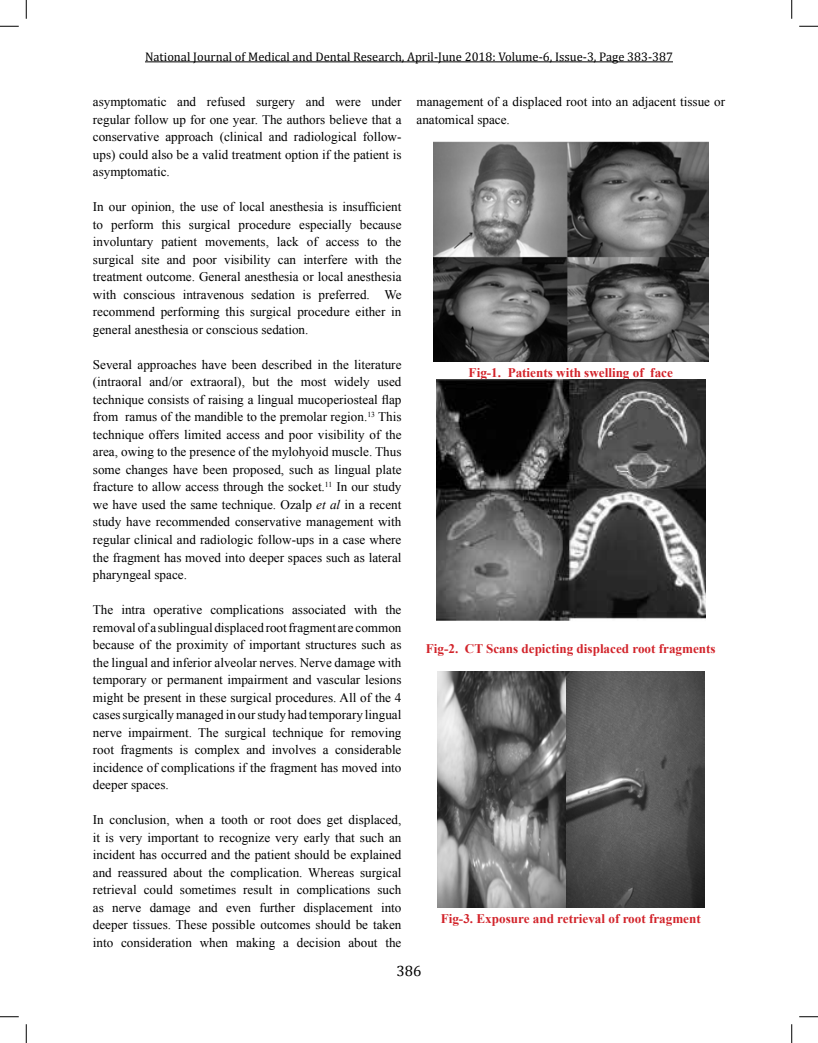
<style>
.page{position:relative;width:818px;height:1043px;background:#fff}
.page>*{position:absolute;margin:0;border:0;box-sizing:border-box;transform-origin:0 0}
.t1{font:15px "Cambria";color:#000}
.t2{font:13.12px/17.5px "Times New Roman";color:#000;text-align:justify}
.t3{font:700 13.12px "Times New Roman";color:#d2232a}
.t4{font:12.5px "Cambria";color:#000}
.s1{font-style:italic}
</style>
<div class="page">
<hr style="left:145px;top:61px;width:528px;height:1px;background:#000">
<img style="left:433px;top:141px;width:275px;height:220px">
<img style="left:436px;top:380px;width:269px;height:241px">
<img style="left:437px;top:671px;width:267px;height:236px">
<svg style="left:0;top:25px;width:19px;height:2px"></svg>
<svg style="left:799px;top:25px;width:19px;height:2px"></svg>
<svg style="left:0;top:1016px;width:19px;height:1px"></svg>
<svg style="left:799px;top:1016px;width:19px;height:1px"></svg>
<svg style="left:25px;top:0;width:2px;height:19px"></svg>
<svg style="left:25px;top:1024px;width:2px;height:18px"></svg>
<svg style="left:791px;top:0;width:1px;height:19px"></svg>
<svg style="left:791px;top:1024px;width:1px;height:18px"></svg>
<p class="t4" style="left:145px;top:49px;width:529px">National Journal of Medical and Dental Research, April-June 2018: Volume-6, Issue-3, Page 383-387</p>
<p class="t2" style="left:416px;top:93px;width:310px">management of a displaced root into an adjacent tissue or anatomical space.</p>
<p class="t2" style="left:93px;top:93px;width:310px">asymptomatic and refused surgery and were under regular follow up for one year. The authors believe that a conservative approach (clinical and radiological follow&shy;ups) could also be a valid treatment option if the patient is asymptomatic.</p>
<p class="t2" style="left:93px;top:198px;width:310px">In our opinion, the use of local anesthesia is insufficient to perform this surgical procedure especially because involuntary patient movements, lack of access to the surgical site and poor visibility can interfere with the treatment outcome. General anesthesia or local anesthesia with conscious intravenous sedation is preferred. We recommend performing this surgical procedure either in general anesthesia or conscious sedation.</p>
<p class="t2" style="left:93px;top:355px;width:310px">Several approaches have been described in the literature (intraoral and/or extraoral), but the most widely used technique consists of raising a lingual mucoperiosteal flap from ramus of the mandible to the premolar region.<sup>13</sup> This technique offers limited access and poor visibility of the area, owing to the presence of the mylohyoid muscle. Thus some changes have been proposed, such as lingual plate fracture to allow access through the socket.<sup>11</sup> In our study we have used the same technique. Ozalp <span class="s1">et al</span> in a recent study have recommended conservative management with regular clinical and radiologic follow-ups in a case where the fragment has moved into deeper spaces such as lateral pharyngeal space.</p>
<p class="t2" style="left:93px;top:600px;width:310px">The intra operative complications associated with the removal of a sublingual displaced root fragment are common because of the proximity of important structures such as the lingual and inferior alveolar nerves. Nerve damage with temporary or permanent impairment and vascular lesions might be present in these surgical procedures. All of the 4 cases surgically managed in our study had temporary lingual nerve impairment. The surgical technique for removing root fragments is complex and involves a considerable incidence of complications if the fragment has moved into deeper spaces.</p>
<p class="t2" style="left:93px;top:810px;width:310px">In conclusion, when a tooth or root does get displaced, it is very important to recognize very early that such an incident has occurred and the patient should be explained and reassured about the complication. Whereas surgical retrieval could sometimes result in complications such as nerve damage and even further displacement into deeper tissues. These possible outcomes should be taken into consideration when making a decision about the</p>
<p class="t3" style="left:468px;top:363px;width:206px">Fig-1. Patients with swelling of face</p>
<p class="t3" style="left:426px;top:639px;width:291px">Fig-2. CT Scans depicting displaced root fragments</p>
<p class="t3" style="left:440px;top:909px;width:261px">Fig-3. Exposure and retrieval of root fragment</p>
<p class="t1" style="left:396px;top:961px;width:26px">386</p>
</div>
